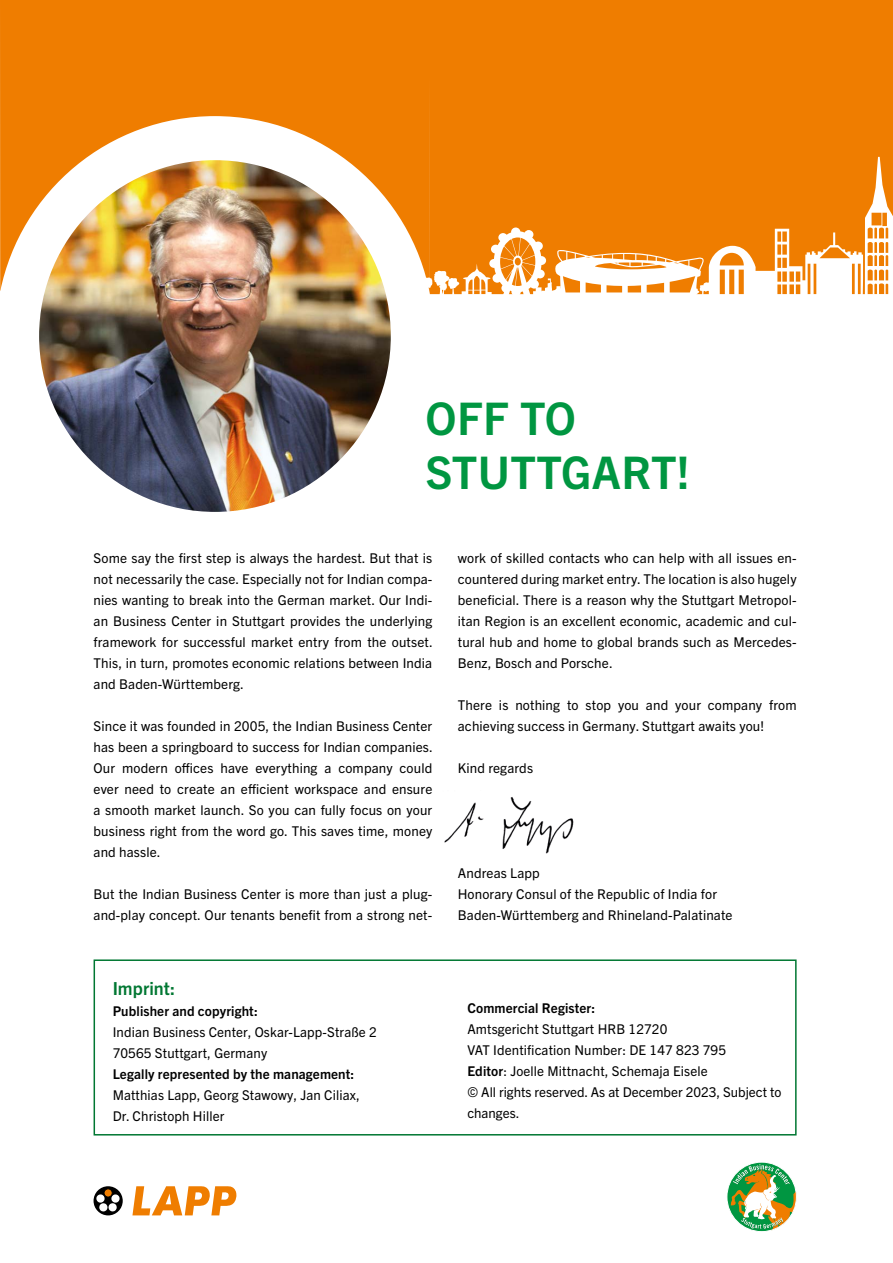
<style>
.page{position:relative;width:893px;height:1263px;background:#fff}
.page>*{position:absolute;margin:0;border:0;box-sizing:border-box;transform-origin:0 0}
.t1{font:700 45px/54px "Trade Gothic Next LT Pro";letter-spacing:.01em;color:#009641}
.t2{font:700 18px "Trade Gothic Next LT Pro";letter-spacing:.005em;color:#007732}
.t3{font:13.5px/21px "Trade Gothic Next LT Pro";letter-spacing:.01em;color:#000}
.t4{font:700 13.5px "Trade Gothic Next LT Pro";letter-spacing:.01em;color:#000}
.s1{font-weight:700}
</style>
<div class="page">
<div style="left:94px;top:959px;width:703px;height:176px;border:2px solid #007732"></div>
<svg style="left:0;top:0;width:429px;height:292px;fill:#ef7d00"></svg>
<img style="left:39px;top:160px;width:352px;height:352px;border-radius:176px">
<div style="left:429px;top:0;width:464px;height:75px;background:#ef7d00"></div>
<svg style="left:406px;top:75px;width:487px;height:220px;background:#f18d20"></svg>
<img style="left:444px;top:797px;width:130px;height:57px">
<svg style="left:132px;top:1186px;width:104px;height:29px"></svg>
<svg style="left:94px;top:1186px;width:29px;height:29px"></svg>
<svg style="left:96px;top:1194px;width:24px;height:18px"></svg>
<div style="left:104px;top:1189px;width:8px;height:8px;background:#ef7d00;border-radius:50%"></div>
<div style="left:104px;top:1189px;width:8px;height:8px;border:1px solid #000;border-radius:50%"></div>
<svg style="left:731px;top:1164px;width:65px;height:68px"></svg>
<h1 class="t1" style="left:426px;top:388px;width:266px">OFF TO<br>STUTTGART!</h1>
<p class="t3" style="left:94px;top:547px;width:341px;text-align:justify">Some say the first step is always the hardest. But that is not necessarily the case. Especially not for Indian compa&shy;nies wanting to break into the German market. Our Indi&shy;an Business Center in Stuttgart provides the underlying framework for successful market entry from the outset.<br>This, in turn, promotes economic relations between India and Baden-Württemberg.</p>
<p class="t3" style="left:94px;top:715px;width:341px;text-align:justify">Since it was founded in 2005, the Indian Business Center has been a springboard to success for Indian companies.<br>Our modern offices have everything a company could ever need to create an efficient workspace and ensure a smooth market launch. So you can fully focus on your business right from the word go. This saves time, money and hassle.</p>
<p class="t3" style="left:94px;top:883px;width:340px">But the Indian Business Center is more than just a plug&shy;and-play concept. Our tenants benefit from a strong net-</p>
<h2 class="t2" style="left:113px;top:976px;width:64px">Imprint:</h2>
<p class="t4" style="left:113px;top:1002px;width:147px">Publisher and copyright:</p>
<p class="t3" style="left:113px;top:1021px;width:266px">Indian Business Center, Oskar-Lapp-Straße 2<br>70565 Stuttgart, Germany</p>
<p class="t4" style="left:113px;top:1065px;width:243px">Legally represented by the management:</p>
<p class="t3" style="left:113px;top:1084px;width:249px">Matthias Lapp, Georg Stawowy, Jan Ciliax,<br>Dr. Christoph Hiller</p>
<p class="t3" style="left:458px;top:547px;width:340px;text-align:justify">work of skilled contacts who can help with all issues en&shy;countered during market entry. The location is also hugely beneficial. There is a reason why the Stuttgart Metropol&shy;itan Region is an excellent economic, academic and cul&shy;tural hub and home to global brands such as Mercedes-Benz, Bosch and Porsche.</p>
<p class="t3" style="left:458px;top:694px;width:340px">There is nothing to stop you and your company from achieving success in Germany. Stuttgart awaits you!</p>
<p class="t3" style="left:458px;top:757px;width:77px">Kind regards</p>
<p class="t3" style="left:458px;top:862px;width:276px">Andreas Lapp<br>Honorary Consul of the Republic of India for<br>Baden-Württemberg and Rhineland-Palatinate</p>
<p class="t4" style="left:467px;top:998px;width:129px">Commercial Register:</p>
<p class="t3" style="left:467px;top:1018px;width:316px">Amtsgericht Stuttgart HRB 12720<br>VAT Identification Number: DE 147 823 795<br><span class="s1">Editor</span>: Joelle Mittnacht, Schemaja Eisele<br>© All rights reserved. As at December 2023, Subject to changes.</p>
</div>
